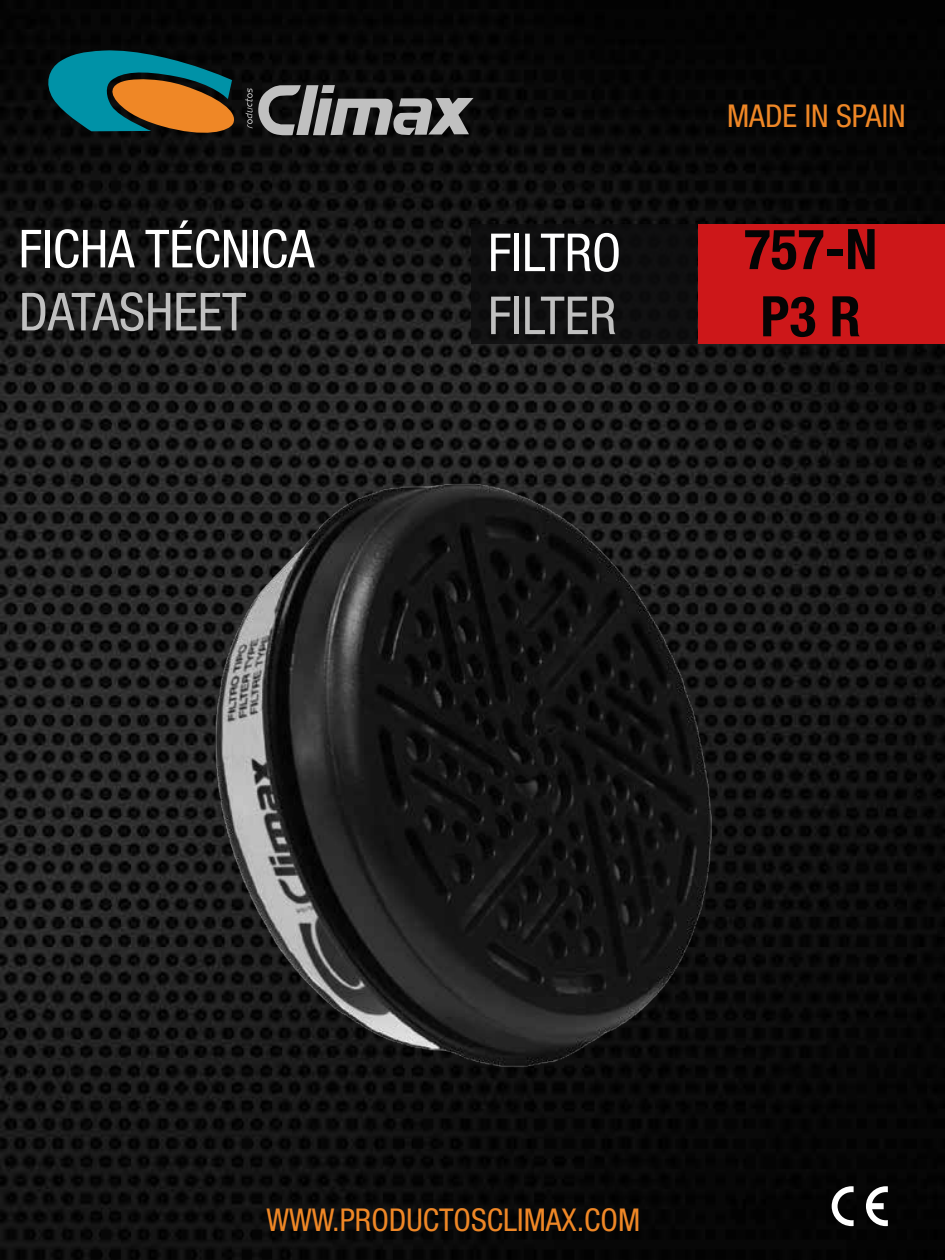
<style>
.page{position:relative;width:945px;height:1260px;background:#fff}
.page>*{position:absolute;margin:0;border:0;box-sizing:border-box;transform-origin:0 0}
.t1{font:700 condensed 56px/67.2px "Helvetica Neue LT Std";color:#040404}
.t2{font:condensed 52.5px "Helvetica Neue LT Std";color:#fff}
.t3{font:condensed 52.5px "Helvetica Neue LT Std";color:#c0c0c0}
.t4{font:condensed 31.5px "Helvetica Neue LT Std";color:#ef8726}
</style>
<div class="page">
<img style="left:0;top:0;width:945px;height:1259px">
<svg style="left:44px;top:49px;width:195px;height:90px;background:#3e5b4a"></svg>
<svg style="left:245px;top:85px;width:229px;height:51px;background:#5e5e5e"></svg>
<div style="left:698px;top:224px;width:247px;height:120px;background:#cd1719"></div>
<hr style="left:0;top:1259px;width:945px;height:1px;background:#5d5d5d">
<svg style="left:832px;top:1186px;width:22px;height:40px"></svg>
<svg style="left:866px;top:1186px;width:22px;height:40px"></svg>
<div style="left:472px;top:224px;width:225px;height:120px;background:#0d0d0e"></div>
<img style="left:102px;top:442px;width:692px;height:690px">
<h2 class="t2" style="left:19px;top:218px;width:297px">FICHA TÉCNICA</h2>
<h2 class="t3" style="left:19px;top:281px;width:229px">DATASHEET</h2>
<h2 class="t2" style="left:488px;top:222px;width:135px">FILTRO</h2>
<h2 class="t3" style="left:488px;top:285px;width:130px">FILTER</h2>
<p class="t4" style="left:727px;top:98px;width:180px">MADE IN SPAIN</p>
<h1 class="t1" style="left:744px;top:215px;width:135px">757-N<br>P3 R</h1>
<p class="t4" style="left:266px;top:1201px;width:375px">WWW.PRODUCTOSCLIMAX.COM</p>
</div>
